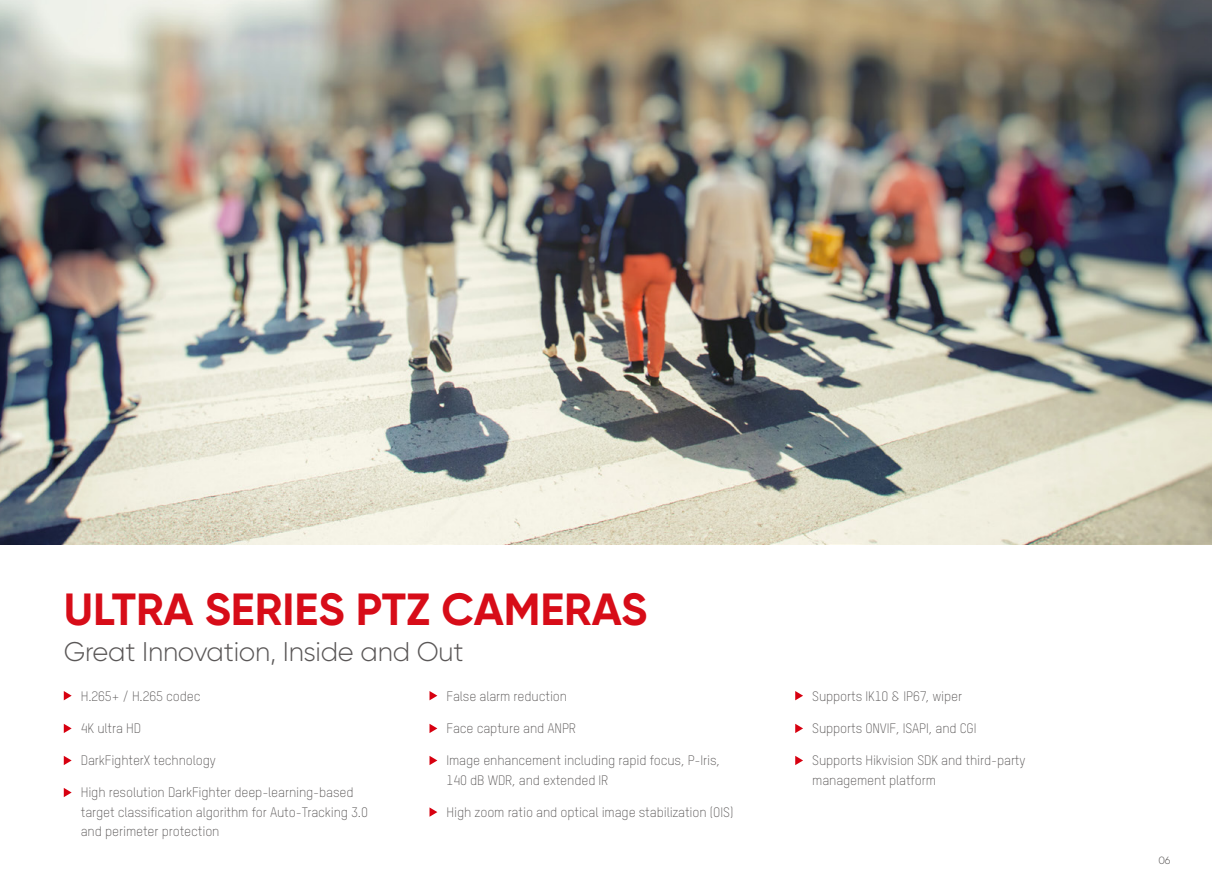
<style>
.page{position:relative;width:1212px;height:893px;background:#fff}
.page>*{position:absolute;margin:0;border:0;box-sizing:border-box;transform-origin:0 0}
.t1{font:700 45px "Gilroy";color:#d70c18}
.t2{font:300 27px "Gilroy";letter-spacing:-.01em;color:#5a5757}
.t3{font:300 13.5px/19.5px "TSTARPRO";letter-spacing:-.01em;color:#5a5757}
.t4{font:300 10.5px "Gilroy";color:#5a5757}
</style>
<div class="page">
<img style="left:0;top:0;width:1212px;height:544px">
<svg style="left:64px;top:691px;width:8px;height:9px"></svg>
<svg style="left:429px;top:691px;width:8px;height:9px"></svg>
<svg style="left:795px;top:691px;width:8px;height:9px"></svg>
<svg style="left:64px;top:724px;width:8px;height:9px"></svg>
<svg style="left:429px;top:724px;width:8px;height:9px"></svg>
<svg style="left:795px;top:724px;width:8px;height:9px"></svg>
<svg style="left:64px;top:756px;width:8px;height:9px"></svg>
<svg style="left:64px;top:788px;width:8px;height:9px"></svg>
<svg style="left:429px;top:756px;width:8px;height:9px"></svg>
<svg style="left:429px;top:807px;width:8px;height:10px"></svg>
<svg style="left:795px;top:756px;width:8px;height:9px"></svg>
<h1 class="t1" style="left:64px;top:581px;width:585px">ULTRA SERIES PTZ CAMERAS</h1>
<h2 class="t2" style="left:64px;top:635px;width:401px">Great Innovation, Inside and Out</h2>
<p class="t3" style="left:81px;top:686px;width:121px">H.265+ / H.265 codec</p>
<p class="t3" style="left:81px;top:718px;width:62px">4K ultra HD</p>
<p class="t3" style="left:81px;top:750px;width:136px">DarkFighterX technology</p>
<p class="t3" style="left:81px;top:782px;width:289px">High resolution DarkFighter deep-learning-based target classification algorithm for Auto-Tracking 3.0 and perimeter protection</p>
<p class="t3" style="left:446px;top:686px;width:122px">False alarm reduction</p>
<p class="t3" style="left:446px;top:718px;width:131px">Face capture and ANPR</p>
<p class="t3" style="left:446px;top:750px;width:275px">Image enhancement including rapid focus, P-Iris,<br>140 dB WDR, and extended IR</p>
<p class="t3" style="left:446px;top:802px;width:288px">High zoom ratio and optical image stabilization (OIS)</p>
<p class="t3" style="left:812px;top:686px;width:151px">Supports IK10 &amp; IP67, wiper</p>
<p class="t3" style="left:812px;top:718px;width:166px">Supports ONVIF, ISAPI, and CGI</p>
<p class="t3" style="left:812px;top:750px;width:215px">Supports Hikvision SDK and third-party management platform</p>
<p class="t4" style="left:1158px;top:853px;width:14px">06</p>
</div>
